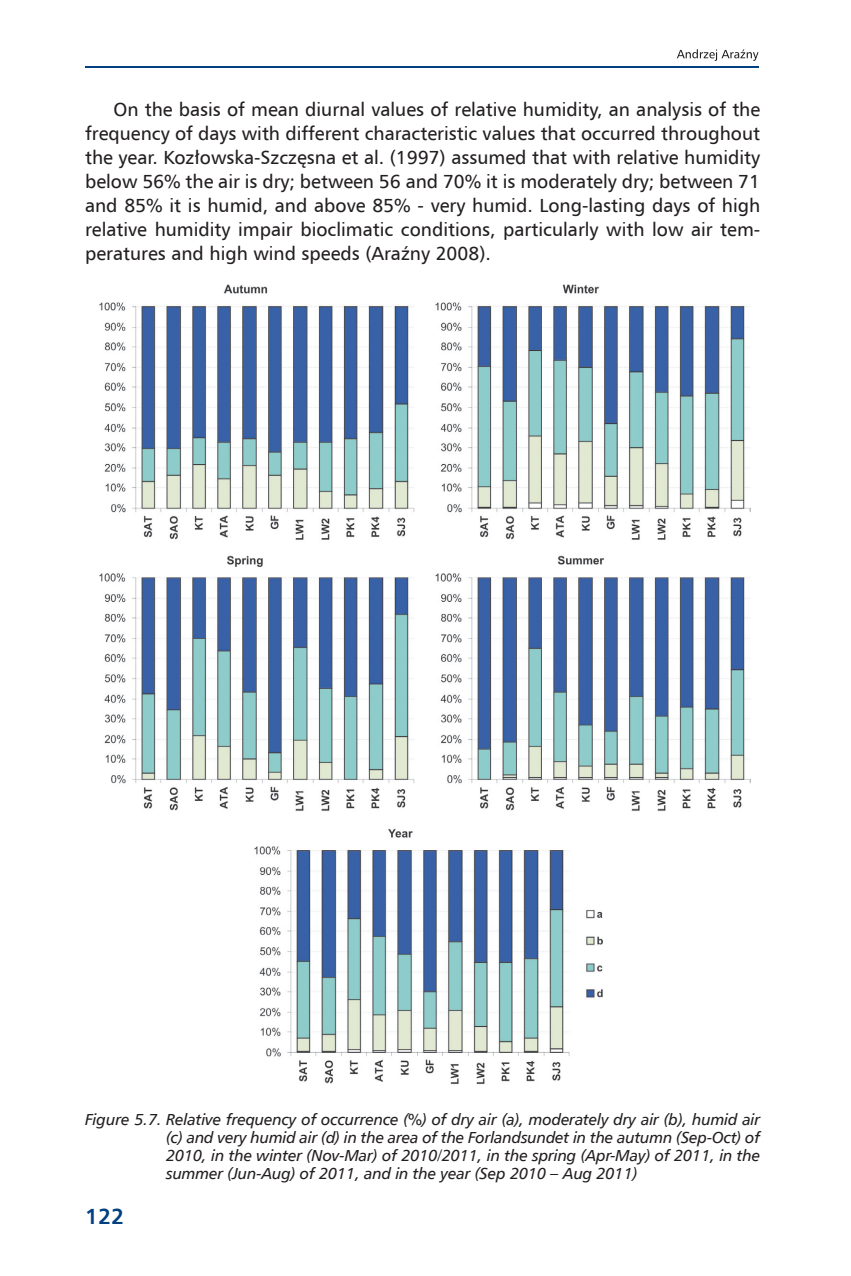
<style>
.page{position:relative;width:851px;height:1276px;background:#fff}
.page>*{position:absolute;margin:0;border:0;box-sizing:border-box;transform-origin:0 0}
.t1{font:22px "Humnst 777 EU Bold";color:#014081}
.t2{font:19px/24px "Humnst 777 EU Normal";color:#231f20;text-align:justify}
.t3{font:16px/18px "Humnst 777 EU Italic";letter-spacing:-.01em;color:#231f20;text-align:justify}
</style>
<div class="page">
<hr style="left:85px;top:66px;width:673px;height:2px;background:#014081">
<svg style="left:677px;top:49px;width:81px;height:12px"></svg>
<img style="left:99px;top:284px;width:651px;height:801px">
<p class="t2" style="left:85px;top:97px;width:676px;text-indent:28px">On the basis of mean diurnal values of relative humidity, an analysis of the frequency of days with different characteristic values that occurred throughout the year. Kozłowska-Szczęsna et al. (1997) assumed that with relative humidity below 56% the air is dry; between 56 and 70% it is moderately dry; between 71 and 85% it is humid, and above 85% - very humid. Long-lasting days of high relative humidity impair bioclimatic conditions, particularly with low air tem&shy;peratures and high wind speeds (Araźny 2008).</p>
<p class="t3" style="left:166px;top:1109px;width:595px;text-indent:-81px">Figure 5.7. Relative frequency of occurrence (%) of dry air (a), moderately dry air (b), humid air (c) and very humid air (d) in the area of the Forlandsundet in the autumn (Sep-Oct) of 2010, in the winter (Nov-Mar) of 2010/2011, in the spring (Apr-May) of 2011, in the summer (Jun-Aug) of 2011, and in the year (Sep 2010 – Aug 2011)</p>
<p class="t1" style="left:85px;top:1202px;width:41px">122</p>
</div>
